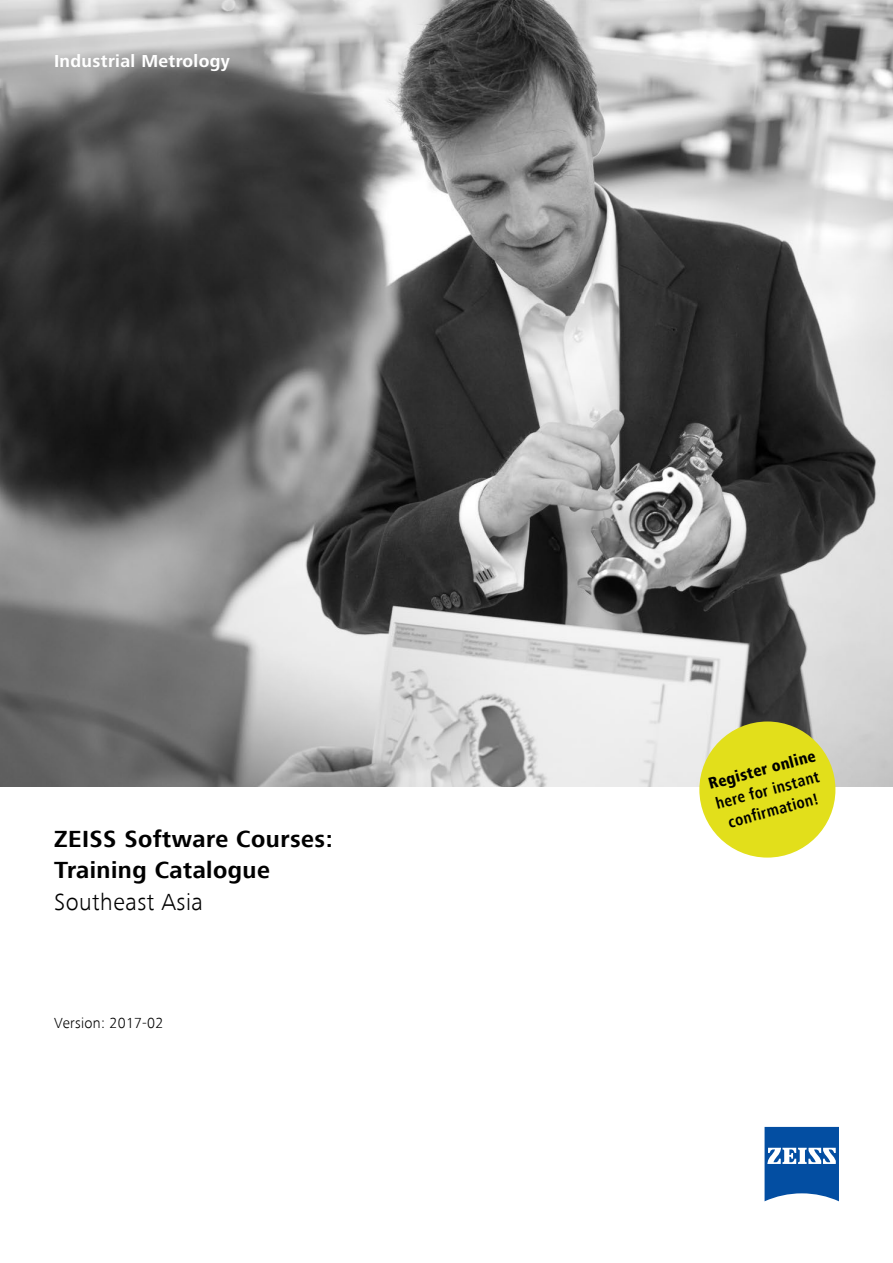
<style>
.page{position:relative;width:893px;height:1263px;background:#fff}
.page>*{position:absolute;margin:0;border:0;box-sizing:border-box;transform-origin:0 0}
.t1{font:700 24px/31.5px "ZEISS Frutiger Next W1 G";letter-spacing:.02em;color:#000}
.t2{font:300 24px "ZEISS Frutiger Next W1 G";letter-spacing:.02em;color:#000}
.t3{font:700 18px "Zeiss Frutiger Next Pro";letter-spacing:.02em;color:#fff}
.t4{font:700 condensed 16.5px/21px "ZEISS Frutiger Next W1 G";color:#000;text-align:center}
.t5{font:800 condensed 16.5px "ZEISS Frutiger Next W1 G";color:#000}
.t6{font:300 15px "ZEISS Frutiger Next W1 G";letter-spacing:.02em;color:#000}
</style>
<div class="page">
<img style="left:0;top:0;width:893px;height:787px">
<svg style="left:765px;top:1127px;width:74px;height:74px"></svg>
<div style="left:699px;top:721px;width:136px;height:136px;background:#e2df1b;border-radius:50%"></div>
<p class="t3" style="left:54px;top:51px;width:177px">Industrial Metrology</p>
<p class="t1" style="left:54px;top:823px;width:280px">ZEISS Software Courses:<br>Training Catalogue</p>
<p class="t2" style="left:54px;top:888px;width:150px">Southeast Asia</p>
<p class="t6" style="left:54px;top:1015px;width:111px">Version: 2017-02</p>
<p class="t5" style="left:706px;top:775px;width:112px;rotate:-15deg">Register online</p>
<p class="t4" style="left:713px;top:794px;width:108px;rotate:-15deg">here for instant confirmation!</p>
</div>
